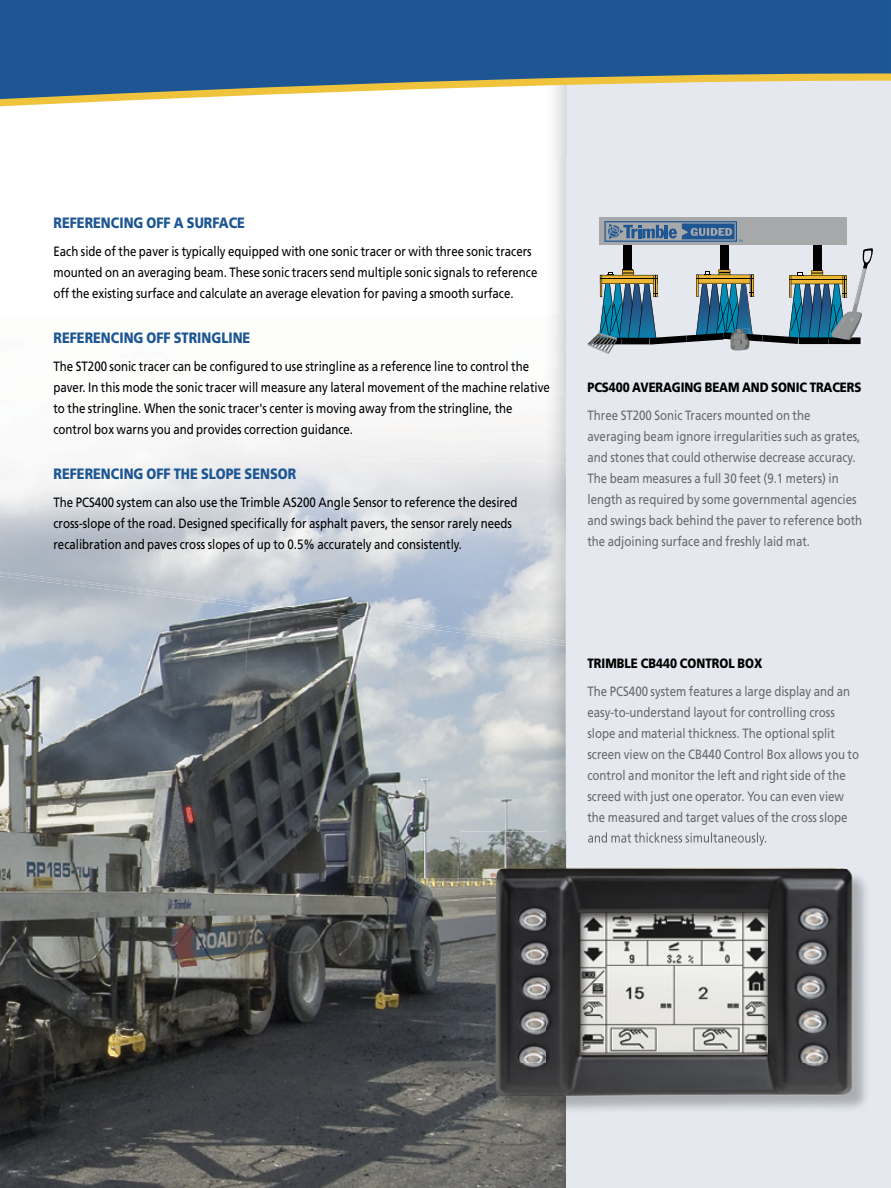
<style>
.page{position:relative;width:891px;height:1188px;background:#fff}
.page>*{position:absolute;margin:0;border:0;box-sizing:border-box;transform-origin:0 0}
.t1{font:900 15px "Frutiger CE";color:#1d5693;scale:.85 1}
.t2{font:13.5px/21px "Frutiger LT Std";color:#000;scale:.85 1}
.t3{font:13.5px/21px "Frutiger CE";color:#696a6c;scale:.85 1}
.t4{font:900 13.5px "Frutiger CE";letter-spacing:-.01em;color:#000;scale:.85 1}
</style>
<div class="page">
<img style="left:0;top:643px;width:547px;height:545px">
<img style="left:0;top:640px;width:547px;height:3px">
<img style="left:0;top:460px;width:547px;height:179px">
<img style="left:0;top:477px;width:547px;height:1px">
<img style="left:0;top:475px;width:547px;height:1px">
<img style="left:276px;top:395px;width:271px;height:33px">
<img style="left:547px;top:1115px;width:20px;height:73px">
<img style="left:566px;top:646px;width:1px;height:223px">
<img style="left:547px;top:646px;width:19px;height:223px">
<img style="left:547px;top:541px;width:20px;height:105px">
<svg style="left:547px;top:523px;width:20px;height:18px"></svg>
<img style="left:547px;top:492px;width:20px;height:31px">
<svg style="left:523px;top:430px;width:44px;height:62px"></svg>
<img style="left:547px;top:431px;width:19px;height:17px">
<img style="left:547px;top:395px;width:20px;height:36px">
<img style="left:554px;top:160px;width:13px;height:154px">
<svg style="left:554px;top:303px;width:13px;height:1px"></svg>
<svg style="left:547px;top:314px;width:20px;height:81px"></svg>
<div style="left:567px;top:0;width:324px;height:1188px;background:#e5e9ef"></div>
<img style="left:497px;top:1113px;width:50px;height:2px">
<svg style="left:547px;top:1113px;width:20px;height:2px"></svg>
<img style="left:460px;top:832px;width:87px;height:46px">
<img style="left:460px;top:878px;width:37px;height:235px">
<img style="left:778px;top:867px;width:68px;height:2px">
<img style="left:588px;top:832px;width:178px;height:14px">
<img style="left:497px;top:869px;width:370px;height:244px">
<div style="left:0;top:0;width:891px;height:71px;background:#1d5693"></div>
<svg style="left:547px;top:0;width:20px;height:1px"></svg>
<svg style="left:0;top:71px;width:891px;height:89px"></svg>
<div style="left:600px;top:217px;width:247px;height:28px;background:#a6a8aa"></div>
<div style="left:624px;top:245px;width:8px;height:25px;background:#000"></div>
<div style="left:720px;top:245px;width:8px;height:25px;background:#000"></div>
<div style="left:813px;top:245px;width:8px;height:26px;background:#000"></div>
<svg style="left:604px;top:221px;width:138px;height:21px"></svg>
<svg style="left:588px;top:248px;width:285px;height:106px"></svg>
<p class="t1" style="left:54px;top:214px;width:227px">REFERENCING OFF A SURFACE</p>
<p class="t2" style="left:54px;top:241px;width:571px">Each side of the paver is typically equipped with one sonic tracer or with three sonic tracers mounted on an averaging beam. These sonic tracers send multiple sonic signals to reference off the existing surface and calculate an average elevation for paving a smooth surface.</p>
<p class="t1" style="left:54px;top:329px;width:233px">REFERENCING OFF STRINGLINE</p>
<p class="t2" style="left:54px;top:356px;width:585px">The ST200 sonic tracer can be configured to use stringline as a reference line to control the paver. In this mode the sonic tracer will measure any lateral movement of the machine relative to the stringline. When the sonic tracer's center is moving away from the stringline, the control box warns you and provides correction guidance.</p>
<p class="t1" style="left:54px;top:465px;width:287px">REFERENCING OFF THE SLOPE SENSOR</p>
<p class="t2" style="left:54px;top:491px;width:547px">The PCS400 system can also use the Trimble AS200 Angle Sensor to reference the desired cross-slope of the road. Designed specifically for asphalt pavers, the sensor rarely needs recalibration and paves cross slopes of up to 0.5% accurately and consistently.</p>
<p class="t4" style="left:588px;top:379px;width:324px">PCS400 AVERAGING BEAM AND SONIC TRACERS</p>
<p class="t3" style="left:588px;top:404px;width:325px">Three ST200 Sonic Tracers mounted on the averaging beam ignore irregularities such as grates, and stones that could otherwise decrease accuracy.<br>The beam measures a full 30 feet (9.1 meters) in length as required by some governmental agencies and swings back behind the paver to reference both the adjoining surface and freshly laid mat.</p>
<p class="t4" style="left:588px;top:655px;width:207px">TRIMBLE CB440 CONTROL BOX</p>
<p class="t3" style="left:588px;top:680px;width:321px">The PCS400 system features a large display and an easy-to-understand layout for controlling cross slope and material thickness. The optional split screen view on the CB440 Control Box allows you to control and monitor the left and right side of the screed with just one operator. You can even view the measured and target values of the cross slope</p>
</div>
